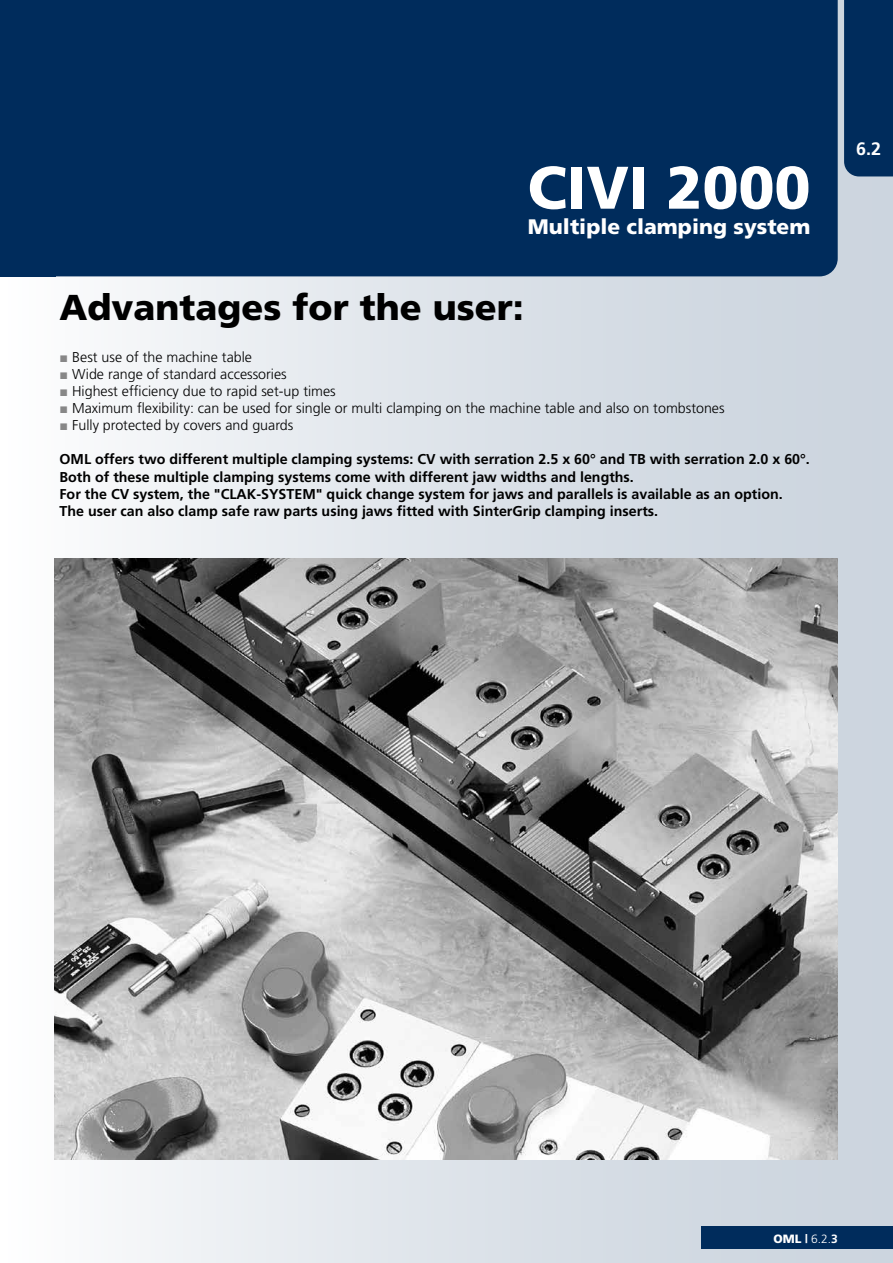
<style>
.page{position:relative;width:893px;height:1263px;background:#fff}
.page>*{position:absolute;margin:0;border:0;box-sizing:border-box;transform-origin:0 0}
.t1{font:900 60px "Frutiger";color:#fff}
.t2{font:900 36px "Frutiger";color:#000}
.t3{font:900 21px "Frutiger";color:#fff}
.t4{font:700 18px "Frutiger";color:#fff}
.t5{font:700 14.25px/17.1px "Frutiger";color:#000}
.t6{font:300 14.25px "Frutiger";color:#000}
.t7{font:900 12px "Frutiger";color:#fff}
.s1{font-family:"Arial";font-weight:700;color:#878787}
.s2{font-weight:300}
.s3{font-weight:700}
</style>
<div class="page">
<div style="left:0;top:0;width:893px;height:1263px;background:linear-gradient(to right,#fafbfb,#c6cfda)"></div>
<div style="left:702px;top:1227px;width:191px;height:22px;background:#002c5c"></div>
<div style="left:1px;top:0;width:837px;height:276px;background:#002c5c"></div>
<svg style="left:0;top:0;width:1px;height:276px"></svg>
<div style="left:844px;top:0;width:49px;height:176px;background:#002c5c"></div>
<img style="left:55px;top:558px;width:783px;height:601px">
<h1 class="t1" style="left:528px;top:151px;width:284px">CIVI 2000</h1>
<h3 class="t3" style="left:528px;top:214px;width:284px">Multiple clamping system</h3>
<h2 class="t2" style="left:60px;top:285px;width:466px">Advantages for the user:</h2>
<p class="t6" style="left:60px;top:349px;width:194px"><span class="s1">■</span> Best use of the machine table</p>
<p class="t6" style="left:60px;top:366px;width:229px"><span class="s1">■</span> Wide range of standard accessories</p>
<p class="t6" style="left:60px;top:383px;width:278px"><span class="s1">■</span> Highest efficiency due to rapid set-up times</p>
<p class="t6" style="left:60px;top:400px;width:667px"><span class="s1">■</span> Maximum flexibility: can be used for single or multi clamping on the machine table and also on tombstones</p>
<p class="t6" style="left:60px;top:417px;width:235px"><span class="s1">■</span> Fully protected by covers and guards</p>
<p class="t5" style="left:60px;top:451px;width:752px">OML offers two different multiple clamping systems: CV with serration 2.5 x 60° and TB with serration 2.0 x 60°.<br>Both of these multiple clamping systems come with different jaw widths and lengths.<br>For the CV system, the "CLAK-SYSTEM" quick change system for jaws and parallels is available as an option.<br>The user can also clamp safe raw parts using jaws fitted with SinterGrip clamping inserts.</p>
<p class="t4" style="left:856px;top:138px;width:27px">6.2</p>
<p class="t7" style="left:773px;top:1232px;width:66px">OML | <span class="s2">6.2.</span><span class="s3">3</span></p>
</div>
